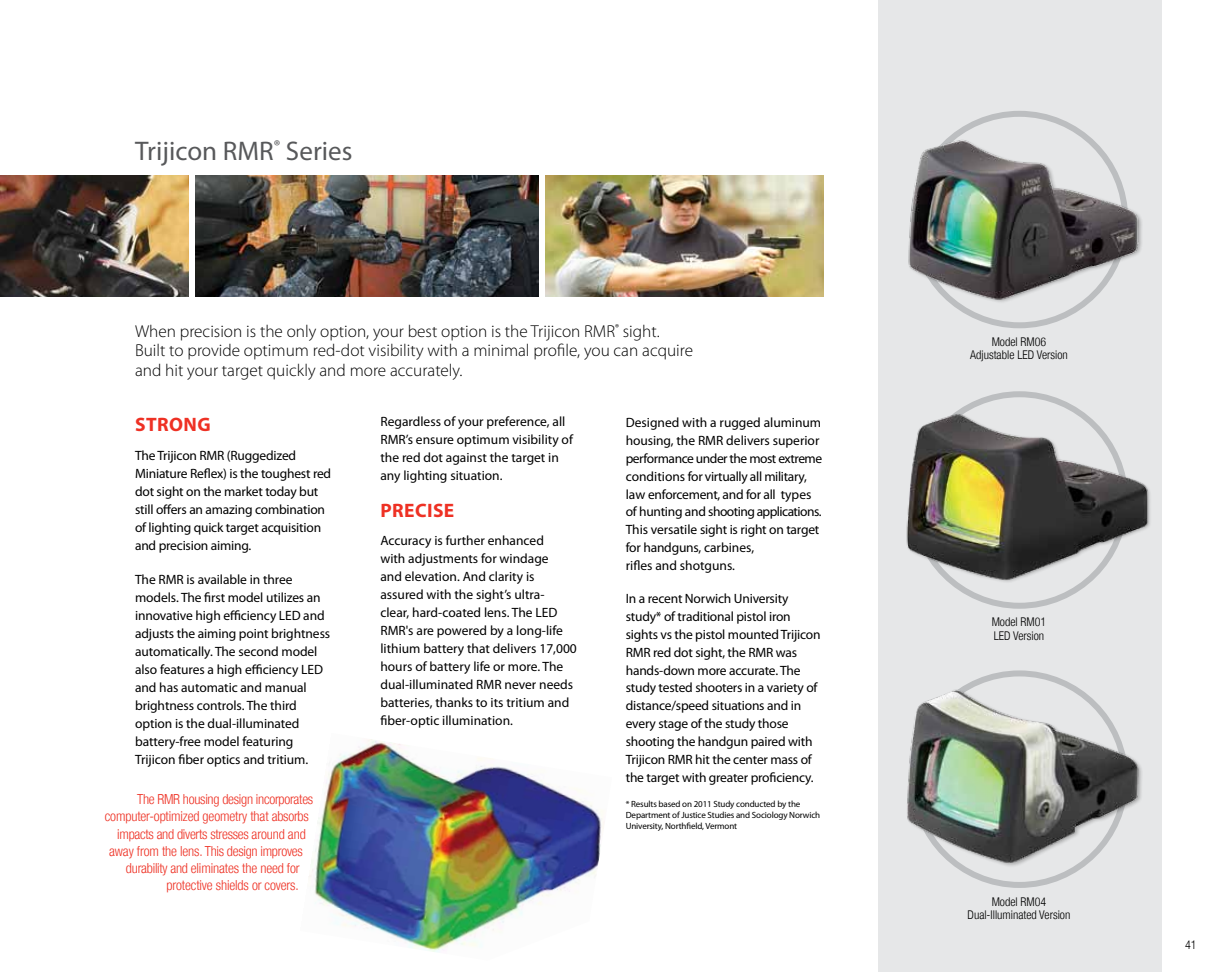
<style>
.page{position:relative;width:1229px;height:972px;background:#fff}
.page>*{position:absolute;margin:0;border:0;box-sizing:border-box;transform-origin:0 0}
.t1{font:27px "Myriad Pro";color:#58595b}
.t2{font:700 19.5px "Myriad Pro";letter-spacing:.02em;color:#ee3124}
.t3{font:300 17.25px/19.5px "Myriad Pro";color:#000}
.t4{font:300 condensed 13.8px "Helvetica Neue LT";letter-spacing:-.01em;color:#ee3124}
.t5{font:13.5px/18px "Myriad Pro";letter-spacing:-.01em;color:#000}
.t6{font:300 condensed 12px/13.5px "Helvetica Neue LT";color:#000;text-align:center}
.t7{font:9px/10.8px "Myriad Pro";letter-spacing:-.015em;color:#000}
</style>
<div class="page">
<img style="left:195px;top:176px;width:344px;height:121px">
<img style="left:0;top:176px;width:188px;height:121px">
<img style="left:545px;top:176px;width:278px;height:121px">
<div style="left:878px;top:0;width:283px;height:972px;background:#e6e7e8"></div>
<img style="left:908px;top:120px;width:254px;height:195px">
<img style="left:906px;top:399px;width:256px;height:195px">
<img style="left:907px;top:666px;width:255px;height:224px">
<img style="left:309px;top:739px;width:295px;height:213px">
<h1 class="t1" style="left:135px;top:134px;width:219px">Trijicon RMR<sup>®</sup> Series</h1>
<p class="t3" style="left:135px;top:321px;width:559px">When precision is the only option, your best option is the Trijicon RMR<sup>®</sup> sight.<br>Built to provide optimum red-dot visibility with a minimal profile, you can acquire and hit your target quickly and more accurately.</p>
<h2 class="t2" style="left:135px;top:412px;width:77px">STRONG</h2>
<p class="t5" style="left:135px;top:446px;width:198px">The Trijicon RMR (Ruggedized<br>Miniature Reflex) is the toughest red dot sight on the market today but still offers an amazing combination of lighting quick target acquisition and precision aiming.</p>
<p class="t5" style="left:135px;top:570px;width:197px">The RMR is available in three models. The first model utilizes an innovative high efficiency LED and adjusts the aiming point brightness automatically. The second model also features a high efficiency LED and has automatic and manual brightness controls. The third option is the dual-illuminated battery-free model featuring<br>Trijicon fiber optics and tritium.</p>
<p class="t4" style="left:137px;top:791px;width:178px">The RMR housing design incorporates</p>
<p class="t4" style="left:105px;top:809px;width:205px">computer-optimized geometry that absorbs</p>
<p class="t4" style="left:117px;top:826px;width:190px">impacts and diverts stresses around and</p>
<p class="t4" style="left:109px;top:843px;width:195px">away from the lens. This design improves</p>
<p class="t4" style="left:126px;top:860px;width:175px">durability and eliminates the need for</p>
<p class="t4" style="left:166px;top:878px;width:134px">protective shields or covers.</p>
<p class="t5" style="left:380px;top:413px;width:194px">Regardless of your preference, all<br>RMR’s ensure optimum visibility of the red dot against the target in any lighting situation.</p>
<h2 class="t2" style="left:380px;top:497px;width:75px">PRECISE</h2>
<p class="t5" style="left:380px;top:532px;width:198px">Accuracy is further enhanced<br>with adjustments for windage<br>and elevation. And clarity is assured with the sight’s ultra&shy;clear, hard-coated lens. The LED<br>RMR's are powered by a long-life lithium battery that delivers 17,000 hours of battery life or more. The dual-illuminated RMR never needs batteries, thanks to its tritium and fiber-optic illumination.</p>
<p class="t5" style="left:626px;top:413px;width:198px">Designed with a rugged aluminum housing, the RMR delivers superior performance under the most extreme conditions for virtually all military, law enforcement, and for all types of hunting and shooting applications.<br>This versatile sight is right on target for handguns, carbines,<br>rifles and shotguns.</p>
<p class="t5" style="left:626px;top:589px;width:196px">In a recent Norwich University study* of traditional pistol iron sights vs the pistol mounted Trijicon RMR red dot sight, the RMR was hands-down more accurate. The study tested shooters in a variety of distance/speed situations and in every stage of the study those shooting the handgun paired with Trijicon RMR hit the center mass of the target with greater proficiency.</p>
<p class="t7" style="left:625px;top:799px;width:196px">* Results based on 2011 Study conducted by the<br>Department of Justice Studies and Sociology Norwich<br>University, Northfield, Vermont</p>
<p class="t6" style="left:970px;top:335px;width:99px">Model RM06<br>Adjustable LED Version</p>
<p class="t6" style="left:991px;top:615px;width:56px;text-align:left">Model RM01<br>LED Version</p>
<p class="t6" style="left:967px;top:894px;width:104px">Model RM04<br>Dual-Illuminated Version</p>
<p class="t6" style="left:1185px;top:938px;width:13px">41</p>
</div>
